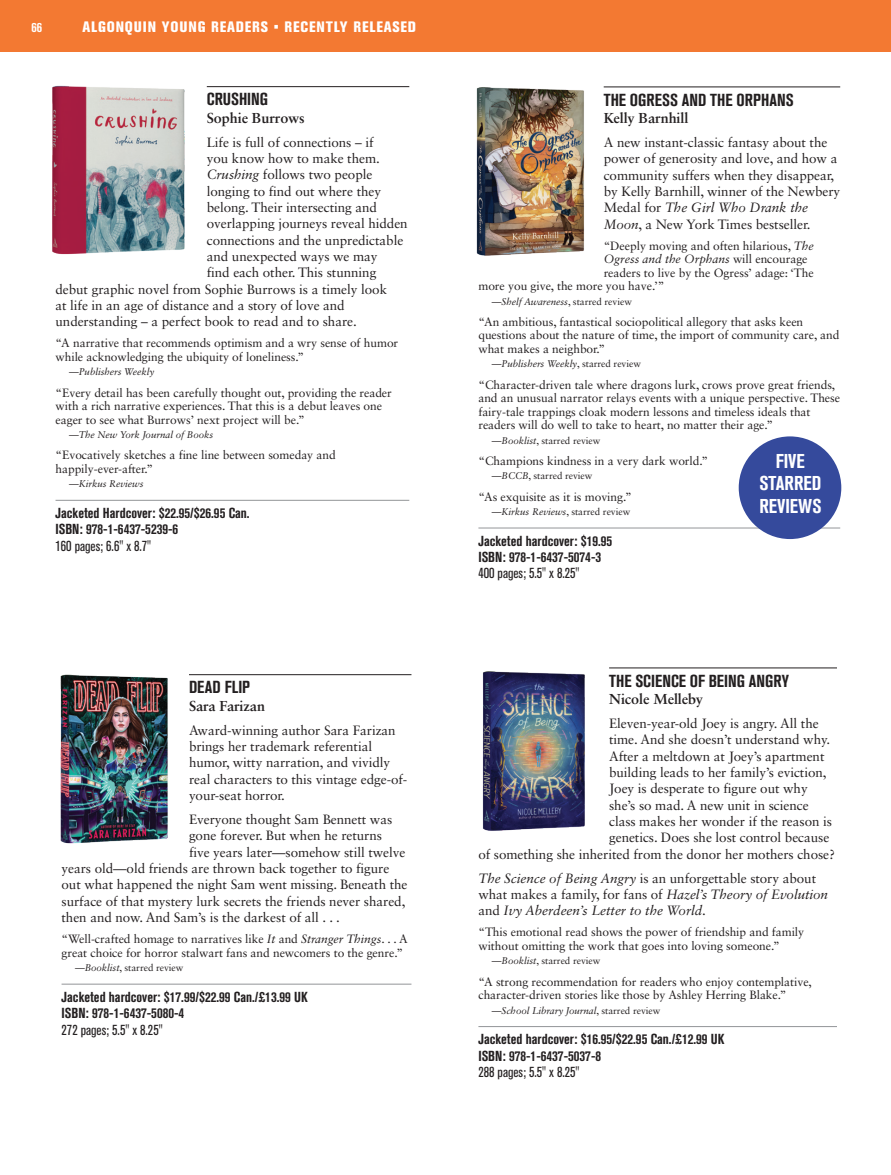
<style>
.page{position:relative;width:891px;height:1175px;background:#fff}
.page>*{position:absolute;margin:0;border:0;box-sizing:border-box;transform-origin:0 0}
.t1{font:700 condensed 19.8px/22.5px "Akzidenz Grotesk BQ";color:#fff;text-align:center}
.t2{font:700 condensed 17.25px "Akzidenz Grotesk BQ";color:#231f20}
.t3{font:15px "Akzidenz Grotesk BQ X Bd Cnd Alt";letter-spacing:.055em;color:#fff}
.t4{font:700 condensed 14.4px/16.4px "Akzidenz Grotesk BQ";color:#231f20}
.t5{font:condensed 14.4px "Akzidenz Grotesk BQ";color:#231f20}
.t6{font:700 14.4px "Sabon LT Std";letter-spacing:-.005em;color:#231f20}
.t7{font:13.5px/16.4px "Sabon LT Std";letter-spacing:-.005em;color:#231f20}
.t8{font:italic 13.5px/16.4px "Sabon LT Std";letter-spacing:-.005em;color:#231f20}
.t9{font:700 condensed 13.5px "Akzidenz Grotesk BQ";color:#fff}
.t10{font:12px/13.5px "Sabon LT Std";letter-spacing:-.005em;color:#231f20}
.t11{font:italic 12px "Sabon LT Std";letter-spacing:-.005em;color:#231f20}
.t12{font:9.75px "Sabon LT Std";letter-spacing:-.005em;color:#231f20}
.t13{font:italic 9.75px "Sabon LT Std";letter-spacing:-.005em;color:#231f20}
.s1{font-style:italic}
.s2{font-style:normal}
</style>
<div class="page">
<div style="left:0;top:0;width:891px;height:52px;background:#f37932"></div>
<img style="left:52px;top:85px;width:155px;height:170px">
<img style="left:60px;top:674px;width:108px;height:170px">
<hr style="left:207px;top:86px;width:202px;height:1px;background:#231f20">
<hr style="left:56px;top:500px;width:353px;height:1px;background:#939598">
<hr style="left:189px;top:674px;width:222px;height:1px;background:#231f20">
<hr style="left:62px;top:983px;width:349px;height:1px;background:#939598">
<hr style="left:604px;top:86px;width:236px;height:1px;background:#231f20">
<hr style="left:478px;top:527px;width:362px;height:1px;background:#939598">
<hr style="left:609px;top:667px;width:228px;height:1px;background:#231f20">
<hr style="left:478px;top:1026px;width:359px;height:1px;background:#939598">
<img style="left:476px;top:86px;width:128px;height:170px">
<img style="left:482px;top:671px;width:103px;height:160px">
<div style="left:739px;top:436px;width:102px;height:103px;background:#354a9c;border-radius:50%"></div>
<p class="t9" style="left:32px;top:19px;width:12px">66</p>
<p class="t3" style="left:82px;top:18px;width:218px">WORKMAN • RECENTLY R LEASED</p>
<p class="t3" style="left:82px;top:18px;width:335px">ALGONQUIN YOUNG READERS • RECENTLY RELEASED</p>
<p class="t2" style="left:207px;top:89px;width:63px">CRUSHING</p>
<p class="t6" style="left:207px;top:109px;width:99px">Sophie Burrows</p>
<p class="t7" style="left:207px;top:134px;width:168px">Life is full of connections – if</p>
<p class="t7" style="left:207px;top:150px;width:175px">you know how to make them.</p>
<p class="t7" style="left:207px;top:166px;width:167px"><span class="s1">Crushing</span> follows two people</p>
<p class="t7" style="left:207px;top:183px;width:176px">longing to find out where they</p>
<p class="t7" style="left:207px;top:199px;width:172px">belong. Their intersecting and</p>
<p class="t7" style="left:207px;top:215px;width:202px">overlapping journeys reveal hidden</p>
<p class="t7" style="left:207px;top:231px;width:198px">connections and the unpredictable</p>
<p class="t7" style="left:207px;top:248px;width:172px">and unexpected ways we may</p>
<p class="t7" style="left:207px;top:264px;width:171px">find each other. This stunning</p>
<p class="t7" style="left:56px;top:280px;width:333px">debut graphic novel from Sophie Burrows is a timely look</p>
<p class="t7" style="left:56px;top:297px;width:291px">at life in an age of distance and a story of love and</p>
<p class="t7" style="left:56px;top:313px;width:303px">understanding – a perfect book to read and to share.</p>
<p class="t10" style="left:56px;top:336px;width:344px">“A narrative that recommends optimism and a wry sense of humor while acknowledging the ubiquity of loneliness.”</p>
<p class="t13" style="left:69px;top:366px;width:87px"><span class="s2">—</span>Publishers Weekly</p>
<p class="t10" style="left:56px;top:385px;width:338px">“Every detail has been carefully thought out, providing the reader with a rich narrative experiences. That this is a debut leaves one eager to see what Burrows’ next project will be.”</p>
<p class="t13" style="left:69px;top:429px;width:146px"><span class="s2">—</span>The New York Journal of Books</p>
<p class="t10" style="left:56px;top:448px;width:282px">“Evocatively sketches a fine line between someday and happily-ever-after.”</p>
<p class="t13" style="left:69px;top:478px;width:76px"><span class="s2">—</span>Kirkus Reviews</p>
<p class="t4" style="left:56px;top:505px;width:196px">Jacketed Hardcover: $22.95/$26.95 Can.<br>ISBN: 978-1-6437-5239-6</p>
<p class="t5" style="left:56px;top:537px;width:97px">160 pages; 6.6" x 8.7"</p>
<p class="t2" style="left:189px;top:677px;width:63px">DEAD FLIP</p>
<p class="t6" style="left:189px;top:696px;width:78px">Sara Farizan</p>
<p class="t7" style="left:189px;top:721px;width:220px">Award-winning author Sara Farizan brings her trademark referential humor, witty narration, and vividly real characters to this vintage edge-of&shy;your-seat horror.</p>
<p class="t7" style="left:189px;top:811px;width:205px">Everyone thought Sam Bennett was</p>
<p class="t7" style="left:189px;top:827px;width:195px">gone forever. But when he returns</p>
<p class="t7" style="left:189px;top:843px;width:218px">five years later—somehow still twelve</p>
<p class="t7" style="left:62px;top:860px;width:329px">years old—old friends are thrown back together to figure</p>
<p class="t7" style="left:62px;top:876px;width:347px">out what happened the night Sam went missing. Beneath the</p>
<p class="t7" style="left:62px;top:892px;width:345px">surface of that mystery lurk secrets the friends never shared,</p>
<p class="t7" style="left:62px;top:909px;width:280px">then and now. And Sam’s is the darkest of all . . .</p>
<p class="t10" style="left:62px;top:932px;width:348px">“Well-crafted homage to narratives like <span class="s1">It</span> and <span class="s1">Stranger Things</span>. . . A great choice for horror stalwart fans and newcomers to the genre.”</p>
<p class="t12" style="left:75px;top:962px;width:110px">—<span class="s1">Booklist</span>, starred review</p>
<p class="t4" style="left:62px;top:988px;width:248px">Jacketed hardcover: $17.99/$22.99 Can./£13.99 UK<br>ISBN: 978-1-6437-5080-4</p>
<p class="t5" style="left:62px;top:1021px;width:103px">272 pages; 5.5" x 8.25"</p>
<p class="t2" style="left:604px;top:90px;width:191px">THE OGRESS AND THE ORPHANS</p>
<p class="t6" style="left:604px;top:109px;width:86px">Kelly Barnhill</p>
<p class="t7" style="left:604px;top:134px;width:238px">A new instant-classic fantasy about the power of generosity and love, and how a community suffers when they disappear, by Kelly Barnhill, winner of the Newbery Medal for <span class="s1">The Girl Who Drank the Moon</span>, a New York Times bestseller.</p>
<p class="t10" style="left:604px;top:239px;width:211px">“Deeply moving and often hilarious, <span class="s1">The</span></p>
<p class="t11" style="left:604px;top:252px;width:205px">Ogress and the Orphans <span class="s2">will encourage</span></p>
<p class="t10" style="left:604px;top:266px;width:211px">readers to live by the Ogress’ adage: ‘The</p>
<p class="t10" style="left:478px;top:279px;width:187px">more you give, the more you have.’”</p>
<p class="t12" style="left:492px;top:295px;width:142px">—<span class="s1">Shelf Awareness</span>, starred review</p>
<p class="t10" style="left:478px;top:315px;width:363px">“An ambitious, fantastical sociopolitical allegory that asks keen questions about the nature of time, the import of community care, and what makes a neighbor.”</p>
<p class="t13" style="left:492px;top:358px;width:151px"><span class="s2">—</span>Publishers Weekly<span class="s2">, starred review</span></p>
<p class="t10" style="left:478px;top:377px;width:363px">“Character-driven tale where dragons lurk, crows prove great friends, and an unusual narrator relays events with a unique perspective. These fairy-tale trappings cloak modern lessons and timeless ideals that readers will do well to take to heart, no matter their age.”</p>
<p class="t12" style="left:492px;top:434px;width:110px">—<span class="s1">Booklist</span>, starred review</p>
<p class="t10" style="left:478px;top:454px;width:231px">“Champions kindness in a very dark world.”</p>
<p class="t12" style="left:492px;top:470px;width:102px">—<span class="s1">BCCB</span>, starred review</p>
<p class="t10" style="left:478px;top:489px;width:155px">“As exquisite as it is moving.”</p>
<p class="t12" style="left:492px;top:506px;width:140px">—<span class="s1">Kirkus Reviews</span>, starred review</p>
<p class="t4" style="left:478px;top:532px;width:135px">Jacketed hardcover: $19.95<br>ISBN: 978-1-6437-5074-3</p>
<p class="t5" style="left:478px;top:565px;width:103px">400 pages; 5.5" x 8.25"</p>
<h1 class="t1" style="left:759px;top:449px;width:64px">FIVE<br>STARRED<br>REVIEWS</h1>
<p class="t2" style="left:609px;top:671px;width:181px">THE SCIENCE OF BEING ANGRY</p>
<p class="t6" style="left:609px;top:690px;width:95px">Nicole Melleby</p>
<p class="t7" style="left:609px;top:715px;width:211px">Eleven-year-old Joey is angry. All the</p>
<p class="t7" style="left:609px;top:731px;width:223px">time. And she doesn’t understand why.</p>
<p class="t7" style="left:609px;top:747px;width:217px">After a meltdown at Joey’s apartment</p>
<p class="t7" style="left:609px;top:764px;width:219px">building leads to her family’s eviction,</p>
<p class="t7" style="left:609px;top:780px;width:200px">Joey is desperate to figure out why</p>
<p class="t7" style="left:609px;top:796px;width:201px">she’s so mad. A new unit in science</p>
<p class="t7" style="left:609px;top:813px;width:224px">class makes her wonder if the reason is</p>
<p class="t7" style="left:609px;top:829px;width:222px">genetics. Does she lost control because</p>
<p class="t7" style="left:478px;top:845px;width:358px">of something she inherited from the donor her mothers chose?</p>
<p class="t8" style="left:478px;top:869px;width:351px">The Science of Being Angry <span class="s2">is an unforgettable story about what makes a family, for fans of</span> Hazel’s Theory of Evolution <span class="s2">and</span> Ivy Aberdeen’s Letter to the World<span class="s2">.</span></p>
<p class="t10" style="left:478px;top:925px;width:327px">“This emotional read shows the power of friendship and family without omitting the work that goes into loving someone.”</p>
<p class="t12" style="left:492px;top:955px;width:110px">—<span class="s1">Booklist</span>, starred review</p>
<p class="t10" style="left:478px;top:974px;width:335px">“A strong recommendation for readers who enjoy contemplative, character-driven stories like those by Ashley Herring Blake.”</p>
<p class="t13" style="left:492px;top:1004px;width:170px"><span class="s2">—</span>School Library Journal<span class="s2">, starred review</span></p>
<p class="t4" style="left:478px;top:1031px;width:248px">Jacketed hardcover: $16.95/$22.95 Can./£12.99 UK<br>ISBN: 978-1-6437-5037-8</p>
<p class="t5" style="left:478px;top:1063px;width:103px">288 pages; 5.5" x 8.25"</p>
</div>
